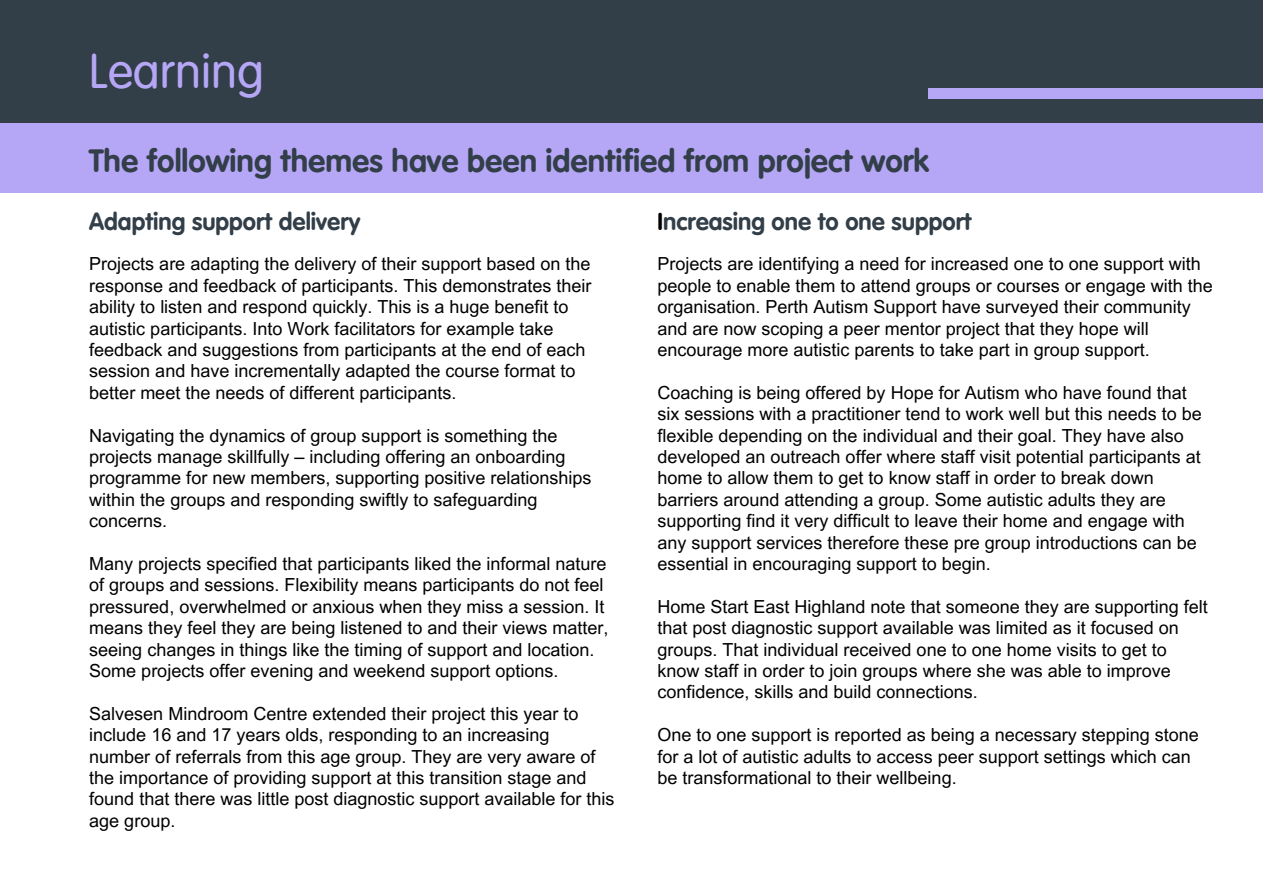
<style>
.page{position:relative;width:1263px;height:894px;background:#fff}
.page>*{position:absolute;margin:0;border:0;box-sizing:border-box;transform-origin:0 0}
.t1{font:48px "VAG Rounded Next";color:#b5a7f6}
.t2{font:700 31.5px "VAG Rounded Next";color:#323e48}
.t3{font:700 24px "VAG Rounded Next";color:#323e48}
.t4{font:18px/21.3px "Arial MT Pro";color:#000}
.s1{color:#000}
</style>
<div class="page">
<div style="left:0;top:70px;width:1263px;height:123px;background:#b5a7f6"></div>
<div style="left:0;top:0;width:1263px;height:123px;background:#323e48"></div>
<div style="left:929px;top:88px;width:334px;height:11px;background:#b5a7f6"></div>
<h1 class="t1" style="left:89px;top:37px;width:176px">Learning</h1>
<p class="t2" style="left:89px;top:138px;width:841px">The following themes have been identified from project work</p>
<h3 class="t3" style="left:657px;top:204px;width:316px"><span class="s1">I</span>ncreasing one to one support</h3>
<p class="t4" style="left:657px;top:256px;width:557px">Projects are identifying a need for increased one to one support with people to enable them to attend groups or courses or engage with the organisation. Perth Autism Support have surveyed their community and are now scoping a peer mentor project that they hope will encourage more autistic parents to take part in group support.</p>
<p class="t4" style="left:657px;top:384px;width:546px">Coaching is being offered by Hope for Autism who have found that six sessions with a practitioner tend to work well but this needs to be flexible depending on the individual and their goal. They have also developed an outreach offer where staff visit potential participants at home to allow them to get to know staff in order to break down barriers around attending a group. Some autistic adults they are supporting find it very difficult to leave their home and engage with any support services therefore these pre group introductions can be essential in encouraging support to begin.</p>
<p class="t4" style="left:657px;top:598px;width:552px">Home Start East Highland note that someone they are supporting felt that post diagnostic support available was limited as it focused on groups. That individual received one to one home visits to get to know staff in order to join groups where she was able to improve confidence, skills and build connections.</p>
<p class="t4" style="left:657px;top:726px;width:543px">One to one support is reported as being a necessary stepping stone for a lot of autistic adults to access peer support settings which can be transformational to their wellbeing.</p>
<h2 class="t3" style="left:89px;top:204px;width:273px">Adapting support delivery</h2>
<h3 class="t4" style="left:89px;top:256px;width:504px">Projects are adapting the delivery of their support based on the response and feedback of participants. This demonstrates their ability to listen and respond quickly. This is a huge benefit to autistic participants. Into Work facilitators for example take feedback and suggestions from participants at the end of each session and have incrementally adapted the course format to better meet the needs of different participants.</h3>
<p class="t4" style="left:89px;top:427px;width:504px">Navigating the dynamics of group support is something the projects manage skillfully – including offering an onboarding programme for new members, supporting positive relationships within the groups and responding swiftly to safeguarding concerns.</p>
<p class="t4" style="left:89px;top:555px;width:521px">Many projects specified that participants liked the informal nature of groups and sessions. Flexibility means participants do not feel pressured, overwhelmed or anxious when they miss a session. It means they feel they are being listened to and their views matter, seeing changes in things like the timing of support and location.<br>Some projects offer evening and weekend support options.</p>
<p class="t4" style="left:89px;top:704px;width:527px">Salvesen Mindroom Centre extended their project this year to include 16 and 17 years olds, responding to an increasing number of referrals from this age group. They are very aware of the importance of providing support at this transition stage and found that there was little post diagnostic support available for this age group.</p>
</div>
